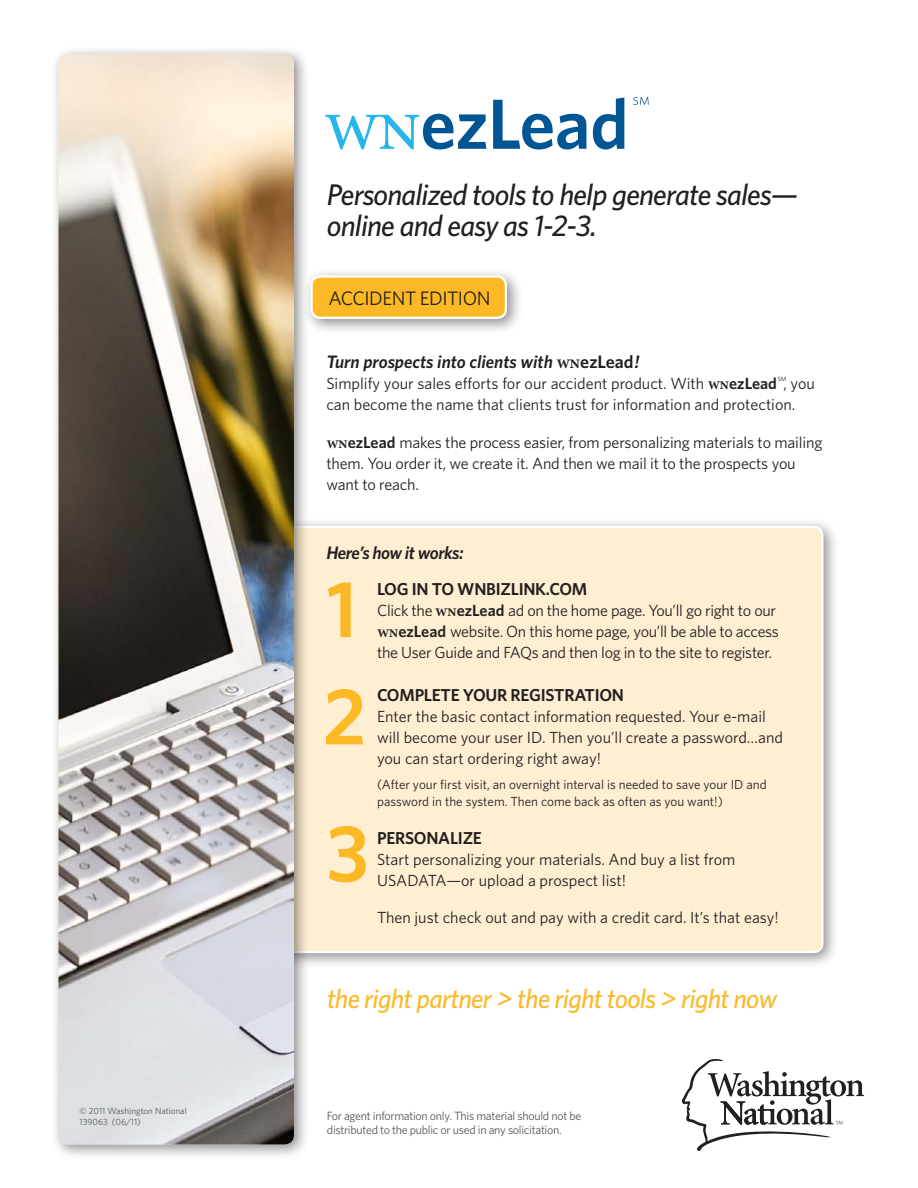
<style>
.page{position:relative;width:918px;height:1188px;background:#fff}
.page>*{position:absolute;margin:0;border:0;box-sizing:border-box;transform-origin:0 0}
.t1{font:600 80.55px "Whitney";color:#fcb825}
.t2{font:italic 500 30px/31.3px "Whitney";letter-spacing:-.025em;color:#231f20}
.t3{font:italic 500 27px "Whitney";letter-spacing:-.025em;color:#fcb825}
.t4{font:19.5px "Whitney";letter-spacing:-.025em;color:#231f20}
.t5{font:italic 600 18px "Whitney";color:#231f20}
.t6{font:italic 600 18px "Whitney";letter-spacing:-.025em;color:#231f20}
.t7{font:600 17.25px "Whitney";letter-spacing:-.015em;color:#231f20}
.Body_Text{font:16.2px/21px "Whitney";letter-spacing:-.005em;color:#231f20}
.t8{font:13.2px/17.2px "Whitney";color:#231f20}
.t9{font:12px/14.4px "Whitney";letter-spacing:-.025em;color:#57585a}
.t10{font:9px "Whitney";color:#57585a}
.t11{font:6.15px "Whitney";color:#231f20}
.s1{font-family:"Minion Pro";font-style:normal}
.s2{font-style:normal}
.s3{font-family:"Minion Pro";font-weight:600}
.s4{font-weight:600}
</style>
<div class="page">
<div style="left:214px;top:517px;width:625px;height:452px;background:#231f20;opacity:.5"></div>
<div style="left:223px;top:527px;width:599px;height:425px;background:#feefd2;border-radius:9px"></div>
<div style="left:49px;top:45px;width:261px;height:1115px;background:#231f20;opacity:.5"></div>
<img style="left:58px;top:54px;width:236px;height:1090px">
<div style="left:302px;top:267px;width:220px;height:67px;background:#231f20;opacity:.5"></div>
<div style="left:312px;top:277px;width:194px;height:41px;background:#fcb825;border-radius:9px"></div>
<div style="left:310px;top:275px;width:197px;height:44px;border:2px solid #fff;border-radius:9px"></div>
<svg style="left:325px;top:114px;width:161px;height:36px"></svg>
<svg style="left:493px;top:100px;width:93px;height:50px"></svg>
<svg style="left:593px;top:97px;width:31px;height:53px"></svg>
<svg style="left:633px;top:97px;width:16px;height:8px"></svg>
<svg style="left:682px;top:1059px;width:182px;height:92px"></svg>
<p class="t10" style="left:80px;top:1105px;width:109px">© 2011 Washington National</p>
<p class="t10" style="left:80px;top:1116px;width:63px">139063 (06/11)</p>
<p class="t2" style="left:327px;top:178px;width:473px">Personalized tools to help generate sales— online and easy as 1-2-3.</p>
<p class="t4" style="left:328px;top:286px;width:163px">ACCIDENT EDITION</p>
<p class="t5" style="left:326px;top:351px;width:315px">Turn prospects into clients with <span class="s1">wn</span><span class="s2">ezLead</span>!</p>
<p class="Body_Text" style="left:326px;top:373px;width:490px">Simplify your sales efforts for our accident product. With <span class="s3">wn</span><span class="s4">ezLead</span> , you</p>
<p class="t11" style="left:778px;top:375px;width:10px">SM</p>
<p class="Body_Text" style="left:326px;top:394px;width:471px">can become the name that clients trust for information and protection.</p>
<p class="Body_Text" style="left:326px;top:431px;width:498px"><span class="s3">wn</span><span class="s4">ezLead</span> makes the process easier, from personalizing materials to mailing them. You order it, we create it. And then we mail it to the prospects you want to reach.</p>
<p class="t6" style="left:326px;top:542px;width:139px">Here’s how it works:</p>
<p class="t1" style="left:327px;top:560px;width:32px">1</p>
<p class="t1" style="left:323px;top:667px;width:45px">2</p>
<p class="t1" style="left:327px;top:804px;width:44px">3</p>
<p class="t7" style="left:377px;top:579px;width:212px">LOG IN TO WNBIZLINK.COM</p>
<p class="Body_Text" style="left:377px;top:600px;width:403px">Click the <span class="s3">wn</span><span class="s4">ezLead</span> ad on the home page. You’ll go right to our <span class="s3">wn</span><span class="s4">ezLead</span> website. On this home page, you’ll be able to access the User Guide and FAQs and then log in to the site to register.</p>
<p class="t7" style="left:377px;top:684px;width:249px">COMPLETE YOUR REGISTRATION</p>
<p class="Body_Text" style="left:377px;top:705px;width:407px">Enter the basic contact information requested. Your e-mail will become your user ID. Then you’ll create a password…and you can start ordering right away!</p>
<p class="t8" style="left:377px;top:776px;width:391px">(After your first visit, an overnight interval is needed to save your ID and password in the system. Then come back as often as you want!)</p>
<p class="t7" style="left:377px;top:827px;width:106px">PERSONALIZE</p>
<p class="Body_Text" style="left:377px;top:848px;width:360px">Start personalizing your materials. And buy a list from<br>USADATA—or upload a prospect list!</p>
<p class="Body_Text" style="left:377px;top:906px;width:403px">Then just check out and pay with a credit card. It’s that easy!</p>
<p class="t3" style="left:327px;top:982px;width:452px">the right partner &gt; the right tools &gt; right now</p>
<p class="t9" style="left:327px;top:1108px;width:256px">For agent information only. This material should not be distributed to the public or used in any solicitation.</p>
</div>
